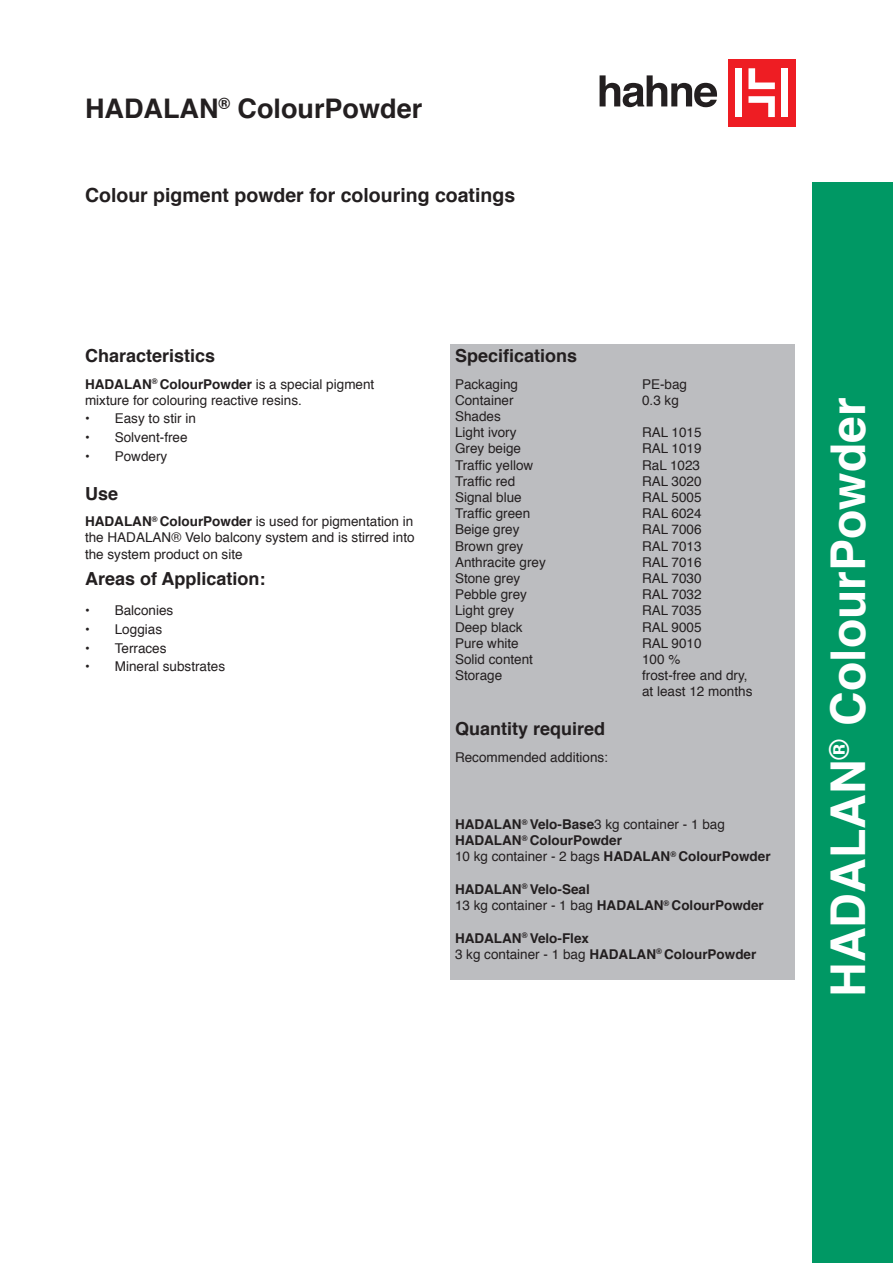
<style>
.page{position:relative;width:893px;height:1263px;background:#fff}
.page>*{position:absolute;margin:0;border:0;box-sizing:border-box;transform-origin:0 0}
.t1{font:700 48px "Helvetica";color:#fff}
.t2{font:700 27px "Helvetica";color:#231f20}
.t3{font:700 19.5px "Helvetica";color:#231f20}
.t4{font:700 18px "Helvetica";color:#231f20}
.t5{font:13.5px/16.2px "Helvetica";color:#231f20}
.t6{font:700 13.5px/16.2px "Helvetica";color:#231f20}
.s1{font-weight:700}
.s2{font-weight:400}
</style>
<div class="page">
<div style="left:728px;top:60px;width:67px;height:67px;background:#ee1d23"></div>
<div style="left:736px;top:68px;width:6px;height:49px;background:#fff"></div>
<svg style="left:748px;top:96px;width:27px;height:21px"></svg>
<svg style="left:748px;top:68px;width:27px;height:21px"></svg>
<div style="left:781px;top:68px;width:7px;height:49px;background:#fff"></div>
<svg style="left:600px;top:75px;width:117px;height:32px"></svg>
<div style="left:812px;top:183px;width:81px;height:1080px;background:#009864"></div>
<div style="left:451px;top:344px;width:344px;height:30px;background:#bcbdc0"></div>
<div style="left:451px;top:374px;width:344px;height:327px;background:#bcbdc0"></div>
<div style="left:451px;top:701px;width:344px;height:17px;background:#bcbdc0"></div>
<div style="left:451px;top:718px;width:344px;height:29px;background:#bcbdc0"></div>
<div style="left:451px;top:747px;width:344px;height:19px;background:#bcbdc0"></div>
<div style="left:451px;top:766px;width:344px;height:197px;background:#bcbdc0"></div>
<div style="left:451px;top:963px;width:344px;height:17px;background:#bcbdc0"></div>
<p class="t2" style="left:85px;top:87px;width:339px">HADALAN<sup>®</sup> ColourPowder</p>
<p class="t3" style="left:85px;top:179px;width:432px">Colour pigment powder for colouring coatings</p>
<p class="t4" style="left:85px;top:341px;width:132px">Characteristics</p>
<p class="t5" style="left:85px;top:376px;width:291px"><span class="s1">HADALAN</span><sup>®</sup> <span class="s1">ColourPowder</span> is a special pigment mixture for colouring reactive resins.</p>
<p class="t6" style="left:85px;top:411px;width:6px">•</p>
<p class="t5" style="left:115px;top:411px;width:83px">Easy to stir in</p>
<p class="t6" style="left:85px;top:429px;width:6px">•</p>
<p class="t5" style="left:115px;top:430px;width:74px">Solvent-free</p>
<p class="t6" style="left:85px;top:448px;width:6px">•</p>
<p class="t5" style="left:115px;top:448px;width:54px">Powdery</p>
<p class="t4" style="left:85px;top:479px;width:35px">Use</p>
<p class="t5" style="left:85px;top:514px;width:331px;text-align:justify"><span class="s1">HADALAN</span><sup>®</sup> <span class="s1">ColourPowder</span> is used for pigmentation in the HADALAN® Velo balcony system and is stirred into the system product on site</p>
<p class="t4" style="left:85px;top:564px;width:182px">Areas of Application:</p>
<p class="t6" style="left:85px;top:603px;width:6px">•</p>
<p class="t5" style="left:115px;top:603px;width:60px">Balconies</p>
<p class="t6" style="left:85px;top:621px;width:6px">•</p>
<p class="t5" style="left:115px;top:622px;width:49px">Loggias</p>
<p class="t6" style="left:85px;top:640px;width:6px">•</p>
<p class="t5" style="left:115px;top:640px;width:53px">Terraces</p>
<p class="t6" style="left:85px;top:659px;width:6px">•</p>
<p class="t5" style="left:115px;top:659px;width:112px">Mineral substrates</p>
<p class="t4" style="left:455px;top:341px;width:124px">Specifications</p>
<p class="t5" style="left:455px;top:376px;width:65px">Packaging</p>
<p class="t5" style="left:455px;top:392px;width:60px">Container</p>
<p class="t5" style="left:455px;top:409px;width:47px">Shades</p>
<p class="t5" style="left:455px;top:425px;width:63px">Light ivory</p>
<p class="t5" style="left:455px;top:441px;width:68px">Grey beige</p>
<p class="t5" style="left:455px;top:457px;width:80px">Traffic yellow</p>
<p class="t5" style="left:455px;top:473px;width:62px">Traffic red</p>
<p class="t5" style="left:455px;top:490px;width:68px">Signal blue</p>
<p class="t5" style="left:455px;top:506px;width:77px">Traffic green</p>
<p class="t5" style="left:455px;top:522px;width:66px">Beige grey</p>
<p class="t5" style="left:455px;top:538px;width:70px">Brown grey</p>
<p class="t5" style="left:455px;top:554px;width:92px">Anthracite grey</p>
<p class="t5" style="left:455px;top:571px;width:67px">Stone grey</p>
<p class="t5" style="left:455px;top:587px;width:74px">Pebble grey</p>
<p class="t5" style="left:455px;top:603px;width:61px">Light grey</p>
<p class="t5" style="left:455px;top:619px;width:69px">Deep black</p>
<p class="t5" style="left:455px;top:635px;width:65px">Pure white</p>
<p class="t5" style="left:455px;top:652px;width:80px">Solid content</p>
<p class="t5" style="left:455px;top:668px;width:49px">Storage</p>
<p class="t4" style="left:455px;top:715px;width:152px">Quantity required</p>
<p class="t5" style="left:455px;top:749px;width:155px">Recommended additions:</p>
<p class="t5" style="left:642px;top:376px;width:47px">PE-bag</p>
<p class="t5" style="left:642px;top:392px;width:38px">0.3 kg</p>
<p class="t5" style="left:642px;top:425px;width:61px">RAL 1015</p>
<p class="t5" style="left:642px;top:441px;width:61px">RAL 1019</p>
<p class="t5" style="left:642px;top:457px;width:60px">RaL 1023</p>
<p class="t5" style="left:642px;top:473px;width:61px">RAL 3020</p>
<p class="t5" style="left:642px;top:490px;width:61px">RAL 5005</p>
<p class="t5" style="left:642px;top:506px;width:61px">RAL 6024</p>
<p class="t5" style="left:642px;top:522px;width:61px">RAL 7006</p>
<p class="t5" style="left:642px;top:538px;width:61px">RAL 7013</p>
<p class="t5" style="left:642px;top:554px;width:61px">RAL 7016</p>
<p class="t5" style="left:642px;top:571px;width:61px">RAL 7030</p>
<p class="t5" style="left:642px;top:587px;width:61px">RAL 7032</p>
<p class="t5" style="left:642px;top:603px;width:61px">RAL 7035</p>
<p class="t5" style="left:642px;top:619px;width:61px">RAL 9005</p>
<p class="t5" style="left:642px;top:635px;width:61px">RAL 9010</p>
<p class="t5" style="left:642px;top:652px;width:40px">100 %</p>
<p class="t5" style="left:642px;top:668px;width:107px">frost-free and dry,</p>
<p class="t5" style="left:642px;top:684px;width:112px">at least 12 months</p>
<p class="t6" style="left:455px;top:816px;width:271px">HADALAN<sup>®</sup> Velo-Base<span class="s2">3 kg container - 1 bag<br></span>HADALAN<sup>®</sup> ColourPowder</p>
<p class="t5" style="left:455px;top:849px;width:317px">10 kg container - 2 bags <span class="s1">HADALAN</span><sup>®</sup> <span class="s1">ColourPowder</span></p>
<p class="t6" style="left:455px;top:881px;width:136px">HADALAN<sup>®</sup> Velo-Seal</p>
<p class="t6" style="left:455px;top:897px;width:310px"><span class="s2">13 kg container - 1 bag</span> HADALAN<sup>®</sup> ColourPowder</p>
<p class="t6" style="left:455px;top:930px;width:136px">HADALAN<sup>®</sup> Velo-Flex</p>
<p class="t6" style="left:455px;top:946px;width:303px"><span class="s2">3 kg container - 1 bag</span> HADALAN<sup>®</sup> ColourPowder</p>
<p class="t1" style="left:810px;top:997px;width:601px;rotate:-90deg">HADALAN<sup>®</sup> ColourPowder</p>
</div>
